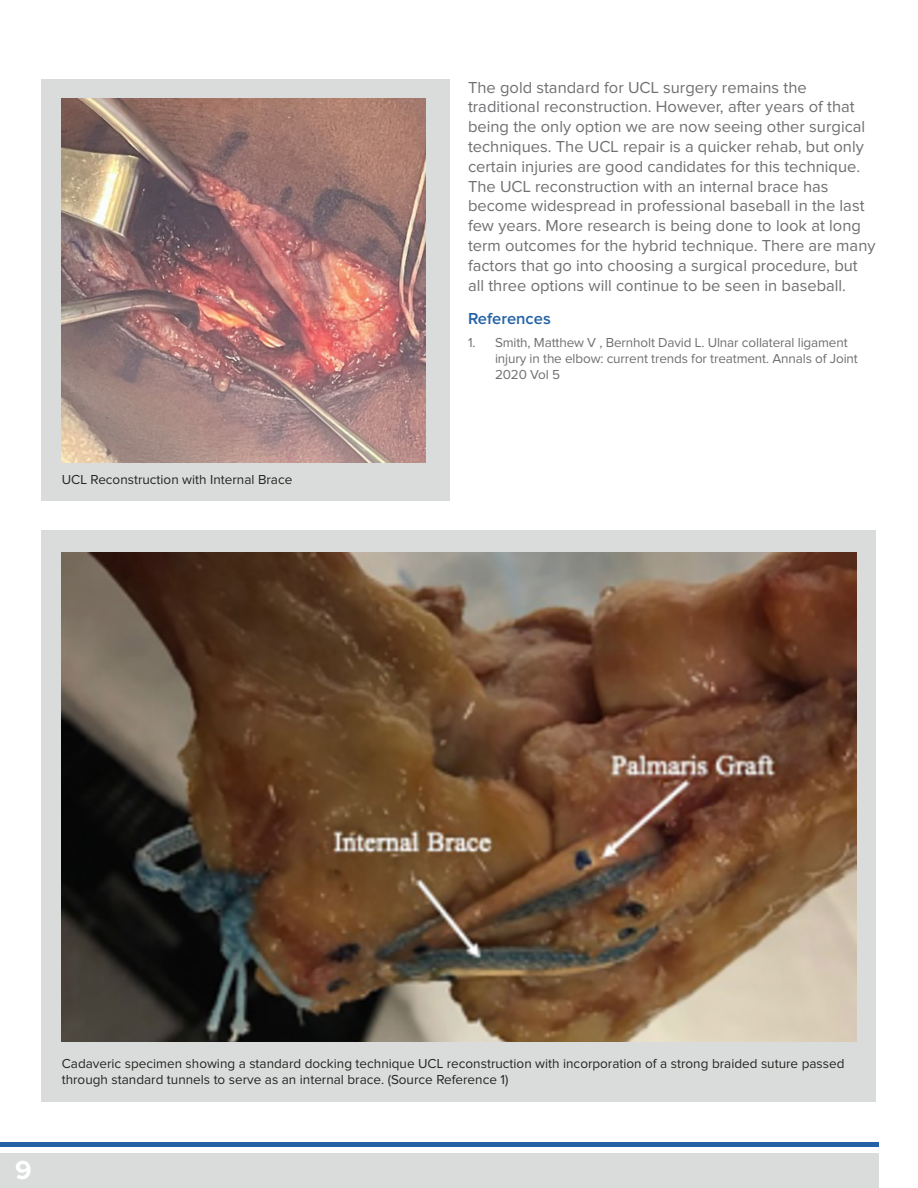
<style>
.page{position:relative;width:918px;height:1188px;background:#fff}
.page>*{position:absolute;margin:0;border:0;box-sizing:border-box;transform-origin:0 0}
.t1{font:700 27px "Proxima Nova";color:#fff}
.Body_Text{font:16.5px/19.8px "Proxima Nova";color:#706f72}
.Body_Text-2{font:600 16.5px "Proxima Nova";color:#2361a7}
.Image_Caption{font:13.5px/16.2px "Proxima Nova";color:#252621}
.t2{font:13.5px/16.2px "Proxima Nova";letter-spacing:-.01em;color:#706f72}
</style>
<div class="page">
<div style="left:0;top:1153px;width:878px;height:35px;background:#dadbdb"></div>
<hr style="left:0;top:1143px;width:878px;height:4px;background:#2461a6">
<div style="left:42px;top:80px;width:408px;height:421px;background:#dadbdb"></div>
<div style="left:42px;top:531px;width:834px;height:571px;background:#dadbdb"></div>
<img style="left:62px;top:98px;width:364px;height:364px">
<img style="left:62px;top:552px;width:794px;height:489px">
<p class="Image_Caption" style="left:62px;top:471px;width:232px">UCL Reconstruction with Internal Brace</p>
<p class="Body_Text" style="left:468px;top:78px;width:409px">The gold standard for UCL surgery remains the traditional reconstruction. However, after years of that being the only option we are now seeing other surgical techniques. The UCL repair is a quicker rehab, but only certain injuries are good candidates for this technique.<br>The UCL reconstruction with an internal brace has become widespread in professional baseball in the last few years. More research is being done to look at long term outcomes for the hybrid technique. There are many factors that go into choosing a surgical procedure, but all three options will continue to be seen in baseball.</p>
<p class="Body_Text-2" style="left:468px;top:309px;width:84px">References</p>
<p class="t2" style="left:495px;top:335px;width:364px;text-indent:-27px">1. Smith, Matthew V , Bernholt David L. Ulnar collateral ligament injury in the elbow: current trends for treatment. Annals of Joint<br>2020 Vol 5</p>
<h1 class="t1" style="left:15px;top:1155px;width:18px">9</h1>
<p class="Image_Caption" style="left:62px;top:1055px;width:784px">Cadaveric specimen showing a standard docking technique UCL reconstruction with incorporation of a strong braided suture passed through standard tunnels to serve as an internal brace. (Source Reference 1)</p>
</div>
